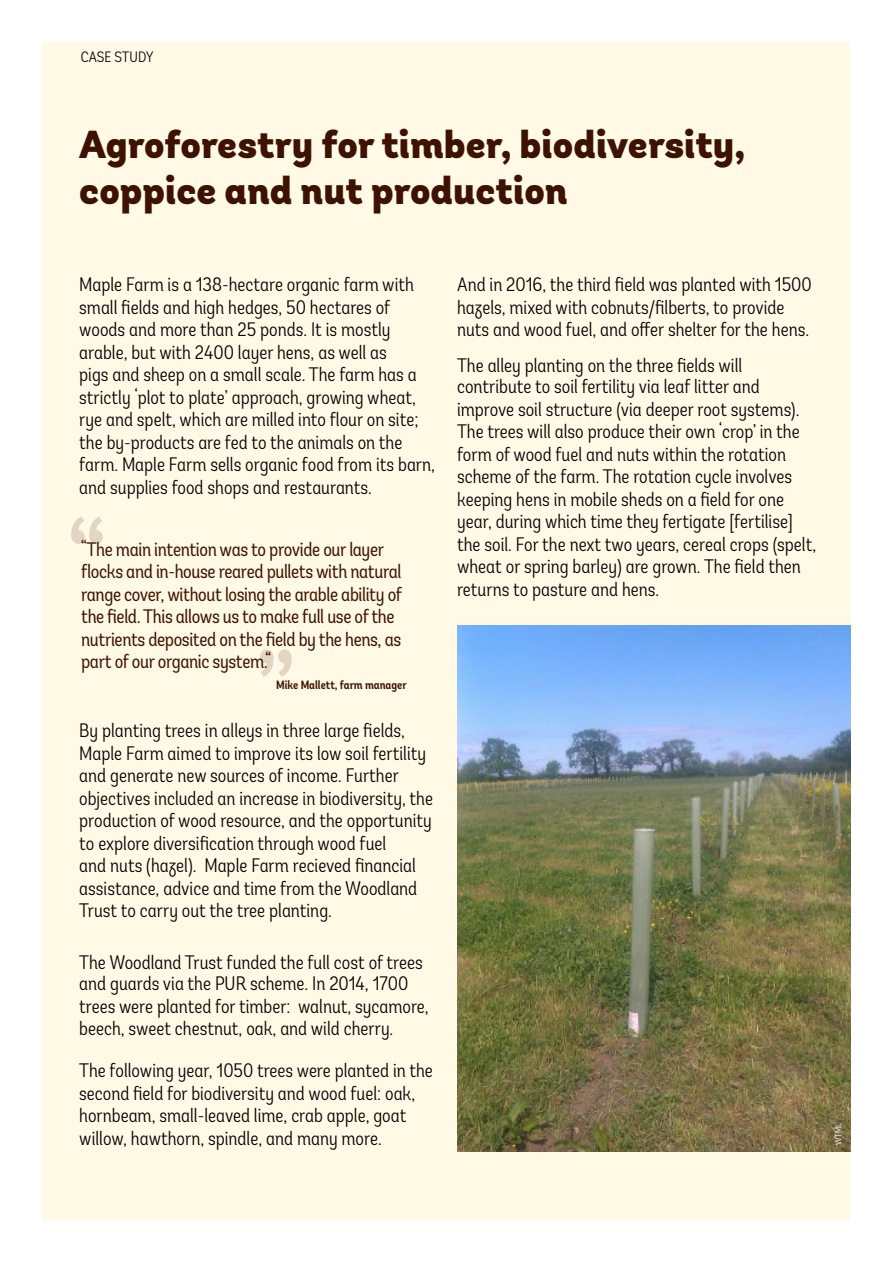
<style>
.page{position:relative;width:893px;height:1263px;background:#fff}
.page>*{position:absolute;margin:0;border:0;box-sizing:border-box;transform-origin:0 0}
.t1{font:300 condensed 150px "Andes";color:#3e1200}
.t2{font:900 39px/46.8px "Andes";color:#3e1200}
.t3{font:300 condensed 19.5px/22.5px "Andes";color:#000}
.t4{font:condensed 19.5px/22.5px "Andes";letter-spacing:-.02em;color:#3e1200}
.t5{font:300 condensed 15px "Andes";color:#000}
.t6{font:600 condensed 12px "Andes";color:#3e1200}
.t7{font:300 condensed 9px "Andes";color:#fff}
</style>
<div class="page">
<div style="left:43px;top:43px;width:807px;height:1177px;background:#fff9e6"></div>
<img style="left:457px;top:625px;width:393px;height:526px">
<p class="t5" style="left:81px;top:48px;width:74px">CASE STUDY</p>
<h2 class="t2" style="left:79px;top:123px;width:667px">Agroforestry for timber, biodiversity, coppice and nut production</h2>
<p class="t3" style="left:79px;top:273px;width:357px">Maple Farm is a 138-hectare organic farm with small fields and high hedges, 50 hectares of woods and more than 25 ponds. It is mostly arable, but with 2400 layer hens, as well as<br>pigs and sheep on a small scale. The farm has a strictly ‘plot to plate’ approach, growing wheat, rye and spelt, which are milled into flour on site; the by-products are fed to the animals on the farm. Maple Farm sells organic food from its barn, and supplies food shops and restaurants.</p>
<h1 class="t1" style="left:67px;top:499px;width:43px">“</h1>
<p class="t4" style="left:81px;top:538px;width:322px">“The main intention was to provide our layer flocks and in-house reared pullets with natural range cover, without losing the arable ability of the field. This allows us to make full use of the nutrients deposited on the field by the hens, as part of our organic system.“</p>
<h1 class="t1" style="left:253px;top:615px;width:47px">”</h1>
<p class="t6" style="left:276px;top:678px;width:132px">Mike Mallett, farm manager</p>
<p class="t3" style="left:79px;top:719px;width:355px">By planting trees in alleys in three large fields, Maple Farm aimed to improve its low soil fertility and generate new sources of income. Further objectives included an increase in biodiversity, the production of wood resource, and the opportunity to explore diversification through wood fuel<br>and nuts (hazel). Maple Farm recieved financial assistance, advice and time from the Woodland Trust to carry out the tree planting.</p>
<p class="t3" style="left:79px;top:952px;width:351px;line-height:22px">The Woodland Trust funded the full cost of trees and guards via the PUR scheme. In 2014, 1700 trees were planted for timber: walnut, sycamore, beech, sweet chestnut, oak, and wild cherry.</p>
<p class="t3" style="left:79px;top:1059px;width:355px">The following year, 1050 trees were planted in the second field for biodiversity and wood fuel: oak, hornbeam, small-leaved lime, crab apple, goat willow, hawthorn, spindle, and many more.</p>
<p class="t3" style="left:457px;top:273px;width:356px">And in 2016, the third field was planted with 1500 hazels, mixed with cobnuts/filberts, to provide nuts and wood fuel, and offer shelter for the hens.</p>
<p class="t3" style="left:457px;top:354px;width:361px">The alley planting on the three fields will contribute to soil fertility via leaf litter and improve soil structure (via deeper root systems).<br>The trees will also produce their own ‘crop’ in the form of wood fuel and nuts within the rotation scheme of the farm. The rotation cycle involves keeping hens in mobile sheds on a field for one year, during which time they fertigate [fertilise] the soil. For the next two years, cereal crops (spelt, wheat or spring barley) are grown. The field then returns to pasture and hens.</p>
<p class="t7" style="left:833px;top:1145px;width:24px;rotate:-90deg">WTML</p>
</div>
